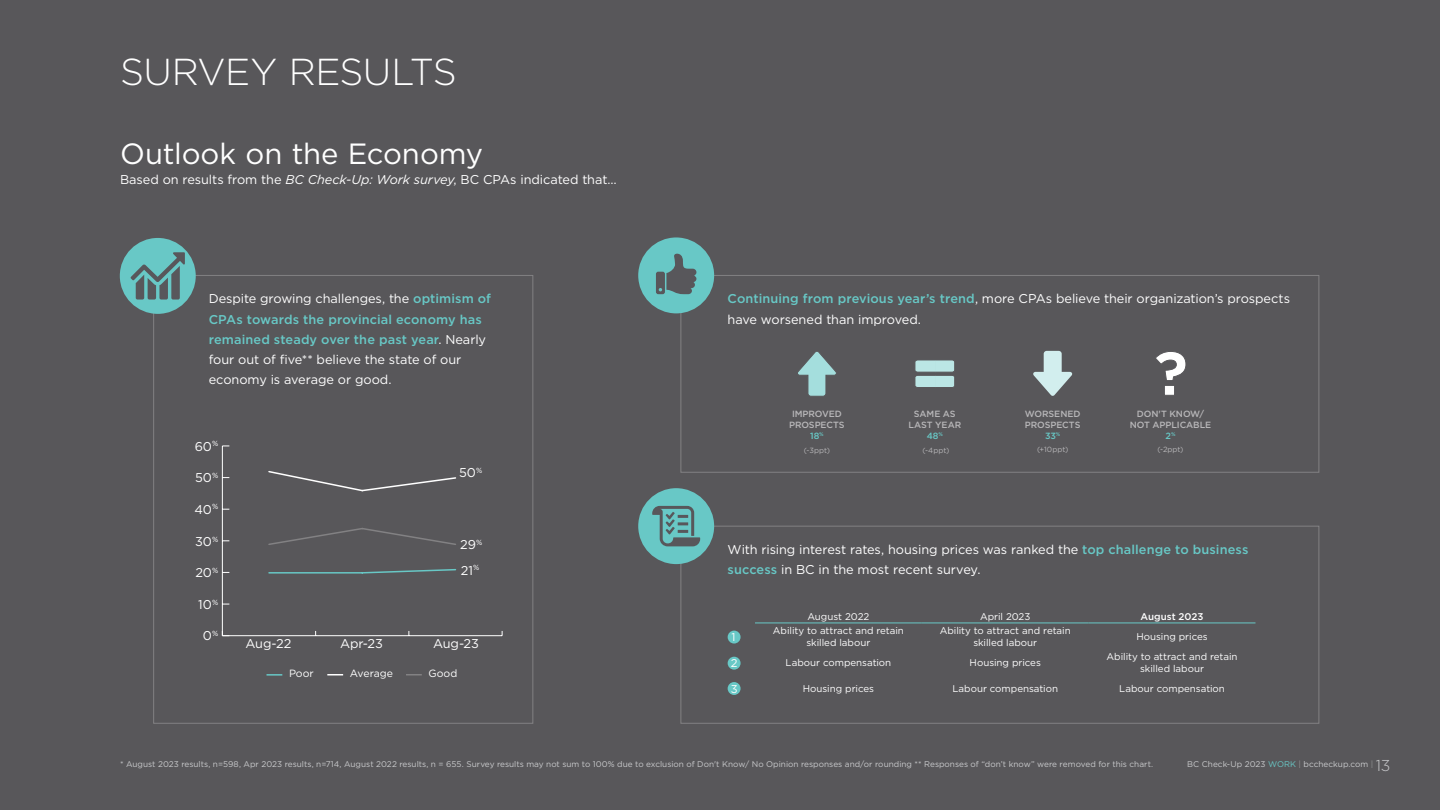
<style>
.page{position:relative;width:1440px;height:810px;background:#58575a}
.page>*{position:absolute;margin:0;border:0;box-sizing:border-box;transform-origin:0 0}
.t1{font:300 37.5px "Gotham";letter-spacing:-.015em;color:#fff}
.Sub_Head{font:29.25px "Gotham";color:#fff}
.Body{font:12.75px/20.2px "Gotham";letter-spacing:-.005em;color:#fff}
.Sub_Head-2{font:12.75px "Gotham";letter-spacing:-.005em;color:#fff}
.Body_Stats{font:12.75px "Gotham";color:#fff}
.Body-2{font:11.25px "Gotham";color:#fff}
.Body_Stats-2{font:10.5px "Gotham";color:#fff}
.Body-3{font:9.75px/11.7px "Gotham";letter-spacing:-.005em;color:#fff;text-align:center}
.Body-4{font:500 9.75px "Gotham";color:#fff}
.Body-5{font:500 9px/10.8px "Gotham";letter-spacing:-.01em;color:#b8b7b9;text-align:center}
.Folio{font:8.25px "Gotham";color:#c9cacc}
.Body-6{font:7.5px "Gotham";letter-spacing:.01em;color:#b8b7b9}
.s1{font-style:italic}
.s2{font-weight:500;color:#68c8c6}
.s3{color:#68c8c6}
.s4{color:#949496}
.s5{font-weight:300;font-size:15.75px}
</style>
<div class="page">
<hr style="left:222px;top:635px;width:280px;height:1px;background:#fff">
<hr style="left:222px;top:446px;width:1px;height:190px;background:#fff">
<svg style="left:267px;top:674px;width:15px;height:2px"></svg>
<svg style="left:327px;top:674px;width:16px;height:2px"></svg>
<svg style="left:406px;top:674px;width:16px;height:2px"></svg>
<div style="left:728px;top:631px;width:13px;height:13px;background:#68c8c6;border-radius:50%"></div>
<div style="left:728px;top:657px;width:13px;height:13px;background:#68c8c6;border-radius:50%"></div>
<div style="left:728px;top:682px;width:13px;height:13px;background:#68c8c6;border-radius:50%"></div>
<hr style="left:755px;top:623px;width:167px;height:1px;background:#68c8c6">
<hr style="left:922px;top:623px;width:167px;height:1px;background:#68c8c6">
<hr style="left:1089px;top:623px;width:166px;height:1px;background:#68c8c6">
<svg style="left:268px;top:528px;width:188px;height:17px"></svg>
<svg style="left:268px;top:471px;width:188px;height:21px"></svg>
<svg style="left:268px;top:569px;width:189px;height:5px"></svg>
<svg style="left:798px;top:351px;width:38px;height:45px"></svg>
<svg style="left:915px;top:360px;width:40px;height:27px"></svg>
<svg style="left:1033px;top:351px;width:39px;height:45px"></svg>
<svg style="left:1156px;top:352px;width:30px;height:43px"></svg>
<svg style="left:1319px;top:607px;width:1px;height:75px"></svg>
<div style="left:681px;top:275px;width:638px;height:198px;border:1px solid #828183"></div>
<div style="left:681px;top:526px;width:638px;height:198px;border:1px solid #828183"></div>
<div style="left:120px;top:238px;width:76px;height:76px;background:#68c8c6;border-radius:50%"></div>
<svg style="left:131px;top:252px;width:54px;height:48px"></svg>
<div style="left:638px;top:237px;width:76px;height:76px;background:#68c8c6;border-radius:50%"></div>
<svg style="left:656px;top:254px;width:40px;height:40px"></svg>
<div style="left:638px;top:488px;width:76px;height:76px;background:#68c8c6;border-radius:50%"></div>
<svg style="left:652px;top:506px;width:48px;height:40px"></svg>
<p class="t1" style="left:120px;top:48px;width:338px">SURVEY RESULTS</p>
<p class="Sub_Head" style="left:120px;top:135px;width:365px">Outlook on the Economy</p>
<p class="Sub_Head-2" style="left:120px;top:171px;width:498px">Based on results from the <span class="s1">BC Check-Up: Work survey</span>, BC CPAs indicated that…</p>
<p class="Body" style="left:209px;top:289px;width:284px">Despite growing challenges, the <span class="s2">optimism of CPAs towards the provincial economy has remained steady over the past year</span>. Nearly four out of five** believe the state of our economy is average or good.</p>
<p class="Body" style="left:728px;top:289px;width:564px"><span class="s2">Continuing from previous year’s trend</span>, more CPAs believe their organization’s prospects have worsened than improved.</p>
<p class="Body_Stats" style="left:195px;top:438px;width:25px">60<sup>%</sup></p>
<p class="Body_Stats" style="left:195px;top:469px;width:25px">50<sup>%</sup></p>
<p class="Body_Stats" style="left:194px;top:501px;width:25px">40<sup>%</sup></p>
<p class="Body_Stats" style="left:195px;top:533px;width:25px">30<sup>%</sup></p>
<p class="Body_Stats" style="left:195px;top:565px;width:24px">20<sup>%</sup></p>
<p class="Body_Stats" style="left:198px;top:597px;width:21px">10<sup>%</sup></p>
<p class="Body_Stats" style="left:203px;top:628px;width:17px">0<sup>%</sup></p>
<p class="Body_Stats" style="left:459px;top:464px;width:25px">50<sup>%</sup></p>
<p class="Body_Stats" style="left:460px;top:537px;width:24px">29<sup>%</sup></p>
<p class="Body_Stats" style="left:461px;top:562px;width:20px">21<sup>%</sup></p>
<p class="Body_Stats" style="left:246px;top:635px;width:47px">Aug-22</p>
<p class="Body_Stats" style="left:340px;top:635px;width:44px">Apr-23</p>
<p class="Body_Stats" style="left:433px;top:635px;width:47px">Aug-23</p>
<p class="Body_Stats-2" style="left:289px;top:667px;width:26px">Poor</p>
<p class="Body_Stats-2" style="left:350px;top:667px;width:45px">Average</p>
<p class="Body_Stats-2" style="left:429px;top:667px;width:30px">Good</p>
<p class="Body-5" style="left:789px;top:409px;width:57px">IMPROVED<br>PROSPECTS<br><span class="s3">18</span><sup>%</sup></p>
<p class="Body-6" style="left:804px;top:445px;width:28px">(-3ppt)</p>
<p class="Body-5" style="left:908px;top:409px;width:54px">SAME AS<br>LAST YEAR<br><span class="s3">48</span><sup>%</sup></p>
<p class="Body-6" style="left:923px;top:445px;width:28px">(-4ppt)</p>
<p class="Body-5" style="left:1025px;top:408px;width:57px">WORSENED<br>PROSPECTS<br><span class="s3">33</span><sup>%</sup></p>
<p class="Body-6" style="left:1037px;top:445px;width:33px">(+10ppt)</p>
<p class="Body-5" style="left:1130px;top:408px;width:83px">DON'T KNOW/<br>NOT APPLICABLE<br><span class="s3">2</span><sup>%</sup></p>
<p class="Body-6" style="left:1158px;top:445px;width:27px">(-2ppt)</p>
<p class="Body" style="left:728px;top:539px;width:522px">With rising interest rates, housing prices was ranked the <span class="s2">top challenge to business success</span> in BC in the most recent survey.</p>
<p class="Body-2" style="left:732px;top:630px;width:6px">1</p>
<p class="Body-2" style="left:731px;top:655px;width:8px">2</p>
<p class="Body-2" style="left:731px;top:682px;width:8px">3</p>
<p class="Body-3" style="left:807px;top:610px;width:64px">August 2022</p>
<p class="Body-3" style="left:980px;top:610px;width:52px">April 2023</p>
<p class="Body-4" style="left:1141px;top:610px;width:64px">August 2023</p>
<p class="Body-3" style="left:773px;top:625px;width:132px">Ability to attract and retain skilled labour</p>
<p class="Body-3" style="left:940px;top:625px;width:132px">Ability to attract and retain skilled labour</p>
<p class="Body-3" style="left:1136px;top:630px;width:73px">Housing prices</p>
<p class="Body-3" style="left:786px;top:657px;width:107px">Labour compensation</p>
<p class="Body-3" style="left:970px;top:657px;width:73px">Housing prices</p>
<p class="Body-3" style="left:1107px;top:651px;width:132px">Ability to attract and retain skilled labour</p>
<p class="Body-3" style="left:803px;top:683px;width:73px">Housing prices</p>
<p class="Body-3" style="left:952px;top:683px;width:107px">Labour compensation</p>
<p class="Body-3" style="left:1119px;top:683px;width:107px">Labour compensation</p>
<p class="Folio" style="left:120px;top:759px;width:1035px">* August 2023 results, n=598, Apr 2023 results, n=714, August 2022 results, n = 655. Survey results may not sum to 100% due to exclusion of Don't Know/ No Opinion responses and/or rounding ** Responses of “don’t know” were removed for this chart.</p>
<p class="Folio" style="left:1187px;top:758px;width:205px">BC Check-Up 2023 <span class="s3">WORK</span> <span class="s4">|</span> bccheckup.com <span class="s4">|</span> <span class="s5">13</span></p>
</div>
